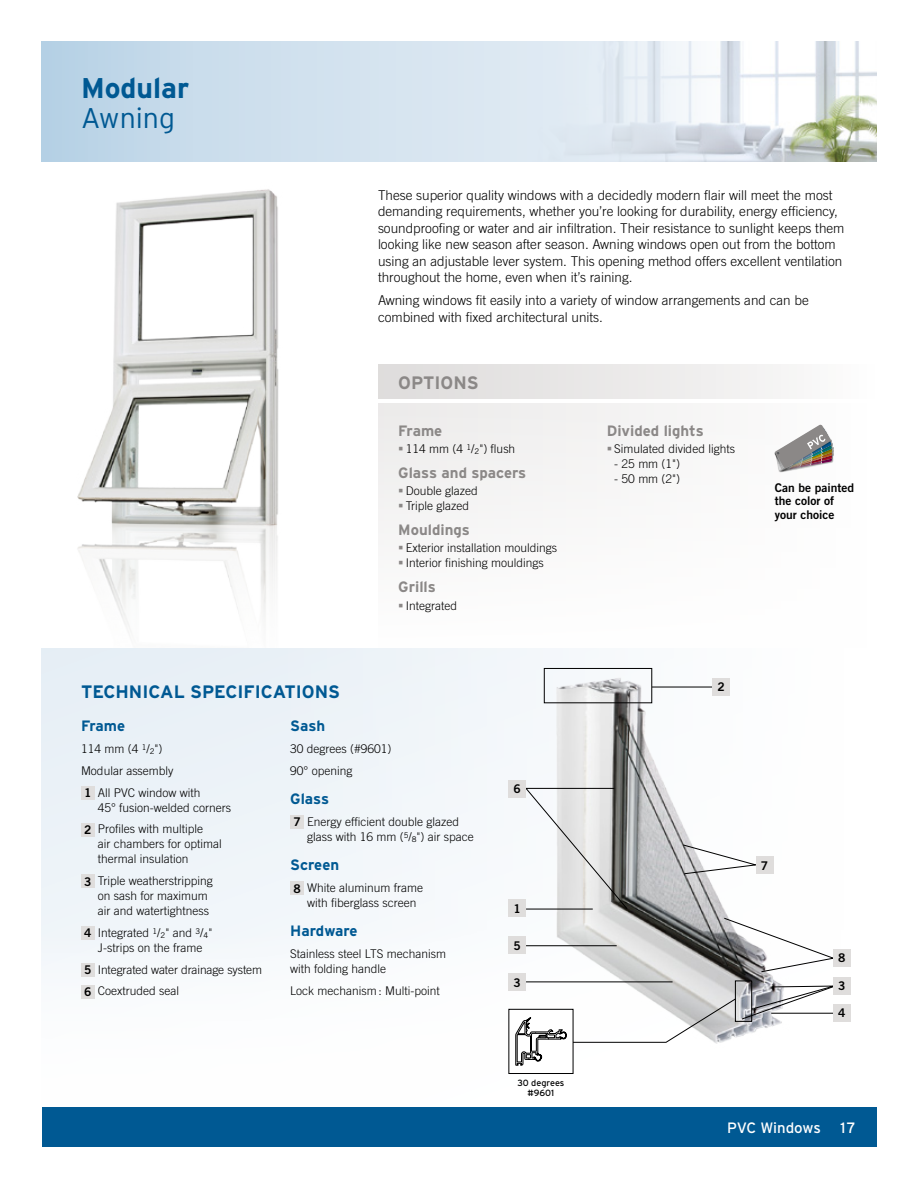
<style>
.page{position:relative;width:918px;height:1188px;background:#fff}
.page>*{position:absolute;margin:0;border:0;box-sizing:border-box;transform-origin:0 0}
.Titre_-_Fiche_Produi{font:700 28.5px/30px "Interstate";color:#005993}
.t1{font:700 18px "Interstate";color:#005993}
.Titre__Options{font:700 18px "Interstate";color:#8b8887}
.Items__Options{font:700 15px "Interstate";color:#8b8887}
.Items__Spéc__tech{font:700 15px "Interstate";color:#005993}
.t2{font:15px "Interstate";letter-spacing:-.01em;color:#fff}
.Texte_Courant{font:300 13.5px/16.5px "Trade Gothic";color:#000}
.Texte__Spéc__tech{font:300 12px/15px "Trade Gothic";color:#000}
.Texte__Spéc__tech-2{font:12px/13.5px "Trade Gothic Bold Two";color:#000}
.t3{font:9px/10.5px "Interstate";color:#000;text-align:center}
.s1{font-weight:300}
.s2{font-weight:400}
.s3{font-weight:400;font-size:7.8px}
</style>
<div class="page">
<svg style="left:42px;top:42px;width:448px;height:120px;background:#ccdeec"></svg>
<div style="left:42px;top:648px;width:834px;height:500px;background:#f5f9fb"></div>
<div style="left:42px;top:1107px;width:834px;height:39px;background:#005993"></div>
<img style="left:77px;top:189px;width:202px;height:444px">
<div style="left:81px;top:786px;width:13px;height:14px;background:#dfdddc"></div>
<div style="left:81px;top:823px;width:13px;height:13px;background:#dfdddc"></div>
<div style="left:81px;top:875px;width:13px;height:13px;background:#dfdddc"></div>
<div style="left:81px;top:926px;width:13px;height:14px;background:#dfdddc"></div>
<div style="left:81px;top:963px;width:13px;height:14px;background:#dfdddc"></div>
<div style="left:81px;top:985px;width:13px;height:13px;background:#dfdddc"></div>
<div style="left:290px;top:815px;width:14px;height:14px;background:#dfdddc"></div>
<div style="left:290px;top:882px;width:14px;height:13px;background:#dfdddc"></div>
<img style="left:538px;top:667px;width:244px;height:386px">
<svg style="left:723px;top:917px;width:110px;height:56px"></svg>
<hr style="left:652px;top:687px;width:66px;height:1px;background:#000">
<svg style="left:682px;top:844px;width:78px;height:31px"></svg>
<svg style="left:524px;top:788px;width:104px;height:122px"></svg>
<hr style="left:526px;top:945px;width:91px;height:1px;background:#000">
<hr style="left:526px;top:909px;width:67px;height:1px;background:#000">
<div style="left:508px;top:900px;width:18px;height:17px;background:#dfdddc"></div>
<div style="left:508px;top:780px;width:18px;height:18px;background:#dfdddc"></div>
<div style="left:713px;top:678px;width:17px;height:18px;background:#dfdddc"></div>
<div style="left:508px;top:937px;width:18px;height:17px;background:#dfdddc"></div>
<div style="left:833px;top:1004px;width:17px;height:18px;background:#dfdddc"></div>
<div style="left:756px;top:857px;width:17px;height:17px;background:#dfdddc"></div>
<div style="left:544px;top:668px;width:108px;height:35px;border:1px solid #000"></div>
<div style="left:735px;top:981px;width:17px;height:41px;border:1px solid #000"></div>
<hr style="left:526px;top:982px;width:147px;height:1px;background:#000">
<div style="left:508px;top:974px;width:18px;height:17px;background:#dfdddc"></div>
<div style="left:833px;top:949px;width:17px;height:18px;background:#dfdddc"></div>
<svg style="left:572px;top:985px;width:268px;height:58px"></svg>
<div style="left:833px;top:977px;width:17px;height:17px;background:#dfdddc"></div>
<div style="left:509px;top:1009px;width:64px;height:65px;background:#fff"></div>
<svg style="left:516px;top:1017px;width:50px;height:48px"></svg>
<div style="left:508px;top:1009px;width:65px;height:65px;border:1px solid #000"></div>
<div style="left:378px;top:403px;width:498px;height:245px;background:#fafaf9"></div>
<div style="left:378px;top:365px;width:498px;height:34px;background:linear-gradient(to right,#dddbda,#fbfbfb)"></div>
<svg style="left:775px;top:424px;width:57px;height:47px"></svg>
<img style="left:490px;top:42px;width:386px;height:120px">
<svg style="left:399px;top:447px;width:4px;height:4px"></svg>
<p class="Titre_-_Fiche_Produi" style="left:81px;top:73px;width:110px">Modular<br><span class="s1">Awning</span></p>
<h2 class="t1" style="left:81px;top:681px;width:261px">TECHNICAL SPECIFICATIONS</h2>
<p class="Texte_Courant" style="left:378px;top:186px;width:468px">These superior quality windows with a decidedly modern flair will meet the most demanding requirements, whether you’re looking for durability, energy efficiency, soundproofing or water and air infiltration. Their resistance to sunlight keeps them looking like new season after season. Awning windows open out from the bottom using an adjustable lever system. This opening method offers excellent ventilation throughout the home, even when it’s raining.</p>
<p class="Texte_Courant" style="left:378px;top:292px;width:432px">Awning windows fit easily into a variety of window arrangements and can be combined with fixed architectural units.</p>
<p class="Titre__Options" style="left:398px;top:373px;width:82px">OPTIONS</p>
<p class="Items__Options" style="left:398px;top:422px;width:46px">Frame</p>
<p class="Texte__Spéc__tech" style="left:406px;top:441px;width:111px">114 mm (4 <sup>1</sup><span class="s2">/</span><span class="s3">2</span>") flush</p>
<p class="Items__Options" style="left:398px;top:464px;width:130px">Glass and spacers</p>
<p class="Texte__Spéc__tech" style="left:406px;top:483px;width:74px">Double glazed</p>
<p class="Texte__Spéc__tech" style="left:406px;top:498px;width:65px">Triple glazed</p>
<p class="Items__Options" style="left:398px;top:521px;width:73px">Mouldings</p>
<p class="Texte__Spéc__tech" style="left:406px;top:541px;width:153px">Exterior installation mouldings</p>
<p class="Texte__Spéc__tech" style="left:406px;top:556px;width:140px">Interior finishing mouldings</p>
<p class="Items__Options" style="left:398px;top:579px;width:39px">Grills</p>
<p class="Texte__Spéc__tech" style="left:406px;top:598px;width:53px">Integrated</p>
<p class="Items__Options" style="left:607px;top:422px;width:99px">Divided lights</p>
<p class="Texte__Spéc__tech" style="left:614px;top:441px;width:122px">Simulated divided lights</p>
<p class="Texte__Spéc__tech" style="left:614px;top:456px;width:67px">- 25 mm (1")</p>
<p class="Texte__Spéc__tech" style="left:614px;top:471px;width:67px">- 50 mm (2")</p>
<p class="Texte__Spéc__tech-2" style="left:775px;top:481px;width:81px">Can be painted the color of your choice</p>
<p class="Texte__Spéc__tech-2" style="left:718px;top:680px;width:9px">2</p>
<p class="Items__Spéc__tech" style="left:81px;top:718px;width:46px">Frame</p>
<p class="Texte__Spéc__tech" style="left:81px;top:741px;width:83px">114 mm (4 <sup>1</sup><span class="s2">/</span><span class="s3">2</span>")</p>
<p class="Texte__Spéc__tech" style="left:81px;top:763px;width:94px">Modular assembly</p>
<p class="Texte__Spéc__tech-2" style="left:84px;top:786px;width:9px">1</p>
<p class="Texte__Spéc__tech" style="left:98px;top:785px;width:135px">All PVC window with<br>45° fusion-welded corners</p>
<p class="Texte__Spéc__tech-2" style="left:84px;top:823px;width:9px">2</p>
<p class="Texte__Spéc__tech" style="left:98px;top:821px;width:125px">Profiles with multiple<br>air chambers for optimal thermal insulation</p>
<p class="Texte__Spéc__tech-2" style="left:84px;top:874px;width:9px">3</p>
<p class="Texte__Spéc__tech" style="left:98px;top:873px;width:116px">Triple weatherstripping on sash for maximum air and watertightness</p>
<p class="Texte__Spéc__tech-2" style="left:84px;top:926px;width:9px">4</p>
<p class="Texte__Spéc__tech" style="left:98px;top:925px;width:116px">Integrated <sup>1</sup><span class="s2">/</span><span class="s3">2</span>" and <sup>3</sup><span class="s2">/</span><span class="s3">4</span>"<br>J-strips on the frame</p>
<p class="Texte__Spéc__tech-2" style="left:84px;top:963px;width:9px">5</p>
<p class="Texte__Spéc__tech" style="left:98px;top:962px;width:166px">Integrated water drainage system</p>
<p class="Texte__Spéc__tech-2" style="left:84px;top:985px;width:9px">6</p>
<p class="Texte__Spéc__tech" style="left:98px;top:983px;width:83px">Coextruded seal</p>
<p class="Items__Spéc__tech" style="left:290px;top:718px;width:36px">Sash</p>
<p class="Texte__Spéc__tech" style="left:290px;top:741px;width:103px">30 degrees (#9601)</p>
<p class="Texte__Spéc__tech" style="left:290px;top:763px;width:64px">90° opening</p>
<p class="Items__Spéc__tech" style="left:290px;top:791px;width:40px">Glass</p>
<p class="Texte__Spéc__tech-2" style="left:293px;top:815px;width:9px">7</p>
<p class="Texte__Spéc__tech" style="left:307px;top:814px;width:168px">Energy efficient double glazed glass with 16 mm (<sup>5</sup><span class="s2">/</span><span class="s3">8</span>") air space</p>
<p class="Items__Spéc__tech" style="left:290px;top:857px;width:50px">Screen</p>
<p class="Texte__Spéc__tech-2" style="left:293px;top:881px;width:9px">8</p>
<p class="Texte__Spéc__tech" style="left:307px;top:880px;width:118px">White aluminum frame with fiberglass screen</p>
<p class="Items__Spéc__tech" style="left:290px;top:923px;width:69px">Hardware</p>
<p class="Texte__Spéc__tech" style="left:290px;top:946px;width:157px">Stainless steel LTS mechanism with folding handle</p>
<p class="Texte__Spéc__tech" style="left:290px;top:983px;width:151px">Lock mechanism: Multi-point</p>
<p class="Texte__Spéc__tech-2" style="left:513px;top:782px;width:9px">6</p>
<p class="Texte__Spéc__tech-2" style="left:513px;top:901px;width:9px">1</p>
<p class="Texte__Spéc__tech-2" style="left:513px;top:938px;width:9px">5</p>
<p class="Texte__Spéc__tech-2" style="left:513px;top:975px;width:9px">3</p>
<p class="t3" style="left:517px;top:1077px;width:48px">30 degrees #9601</p>
<p class="Texte__Spéc__tech-2" style="left:761px;top:859px;width:9px">7</p>
<p class="Texte__Spéc__tech-2" style="left:838px;top:951px;width:9px">8</p>
<p class="Texte__Spéc__tech-2" style="left:838px;top:979px;width:9px">3</p>
<p class="Texte__Spéc__tech-2" style="left:838px;top:1006px;width:9px">4</p>
<p class="t2" style="left:727px;top:1119px;width:95px">PVC Windows</p>
<p class="t2" style="left:840px;top:1119px;width:17px">17</p>
</div>
